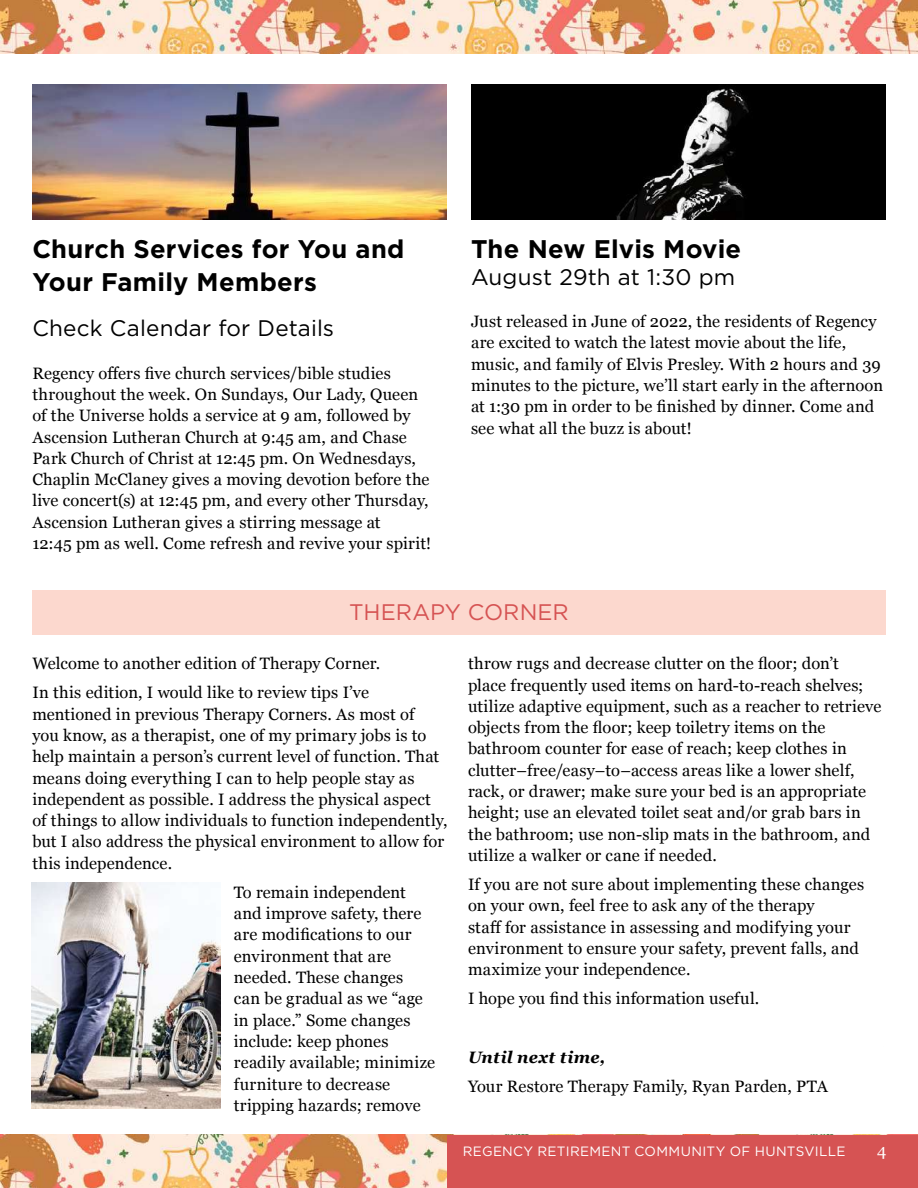
<style>
.page{position:relative;width:918px;height:1188px;background:#fff}
.page>*{position:absolute;margin:0;border:0;box-sizing:border-box;transform-origin:0 0}
.t1{font:700 25.5px/33px "Gotham";letter-spacing:.01em;color:#000}
.t2{font:22.5px "Gotham";letter-spacing:.005em;color:#000}
.t3{font:22.5px "Gotham";color:#d65353}
.t4{font:16.5px/21.3px "Georgia";letter-spacing:.01em;color:#000}
.t5{font:italic 700 16.5px "Georgia";letter-spacing:.01em;color:#000}
.t6{font:16.5px "Georgia";color:#fff}
.t7{font:13.5px "Gotham";letter-spacing:.025em;color:#fff}
</style>
<div class="page">
<img style="left:1px;top:1135px;width:446px;height:53px">
<div style="left:447px;top:1135px;width:471px;height:53px;background:#d65353"></div>
<img style="left:1px;top:0;width:917px;height:54px">
<img style="left:0;top:1135px;width:1px;height:53px">
<img style="left:0;top:0;width:1px;height:54px">
<img style="left:471px;top:84px;width:415px;height:135px">
<img style="left:32px;top:85px;width:415px;height:135px">
<div style="left:32px;top:590px;width:854px;height:44px;background:#fcd8ce"></div>
<img style="left:32px;top:882px;width:188px;height:227px">
<h1 class="t1" style="left:32px;top:232px;width:374px">Church Services for You and<br>Your Family Members</h1>
<h2 class="t2" style="left:32px;top:314px;width:303px">Check Calendar for Details</h2>
<p class="t4" style="left:32px;top:362px;width:401px">Regency offers five church services/bible studies throughout the week. On Sundays, Our Lady, Queen of the Universe holds a service at 9 am, followed by Ascension Lutheran Church at 9:45 am, and Chase Park Church of Christ at 12:45 pm. On Wednesdays, Chaplin McClaney gives a moving devotion before the live concert(s) at 12:45 pm, and every other Thursday, Ascension Lutheran gives a stirring message at<br>12:45 pm as well. Come refresh and revive your spirit!</p>
<h1 class="t1" style="left:471px;top:232px;width:272px">The New Elvis Movie</h1>
<h2 class="t2" style="left:471px;top:263px;width:266px">August 29th at 1:30 pm</h2>
<p class="t4" style="left:471px;top:310px;width:414px">Just released in June of 2022, the residents of Regency are excited to watch the latest movie about the life, music, and family of Elvis Presley. With 2 hours and 39 minutes to the picture, we’ll start early in the afternoon at 1:30 pm in order to be finished by dinner. Come and see what all the buzz is about!</p>
<h2 class="t3" style="left:349px;top:598px;width:221px">THERAPY CORNER</h2>
<p class="t4" style="left:32px;top:648px;width:349px;line-height:29.1px">Welcome to another edition of Therapy Corner.<br>In this edition, I would like to review tips I’ve</p>
<p class="t4" style="left:32px;top:703px;width:417px">mentioned in previous Therapy Corners. As most of<br>you know, as a therapist, one of my primary jobs is to help maintain a person’s current level of function. That means doing everything I can to help people stay as independent as possible. I address the physical aspect of things to allow individuals to function independently, but I also address the physical environment to allow for this independence.</p>
<p class="t4" style="left:234px;top:881px;width:203px">To remain independent and improve safety, there are modifications to our environment that are needed. These changes<br>can be gradual as we “age in place.” Some changes include: keep phones readily available; minimize furniture to decrease tripping hazards; remove</p>
<p class="t4" style="left:468px;top:652px;width:415px">throw rugs and decrease clutter on the floor; don’t<br>place frequently used items on hard-to-reach shelves; utilize adaptive equipment, such as a reacher to retrieve objects from the floor; keep toiletry items on the bathroom counter for ease of reach; keep clothes in clutter–free/easy–to–access areas like a lower shelf, rack, or drawer; make sure your bed is an appropriate height; use an elevated toilet seat and/or grab bars in the bathroom; use non-slip mats in the bathroom, and utilize a walker or cane if needed.</p>
<p class="t4" style="left:468px;top:873px;width:398px">If you are not sure about implementing these changes on your own, feel free to ask any of the therapy<br>staff for assistance in assessing and modifying your environment to ensure your safety, prevent falls, and maximize your independence.</p>
<p class="t4" style="left:468px;top:987px;width:293px">I hope you find this information useful.</p>
<p class="t5" style="left:468px;top:1045px;width:139px">Until next time,</p>
<p class="t4" style="left:468px;top:1075px;width:361px">Your Restore Therapy Family, Ryan Parden, PTA</p>
<p class="t7" style="left:463px;top:1143px;width:384px">REGENCY RETIREMENT COMMUNITY OF HUNTSVILLE</p>
<p class="t6" style="left:877px;top:1138px;width:11px">4</p>
</div>
